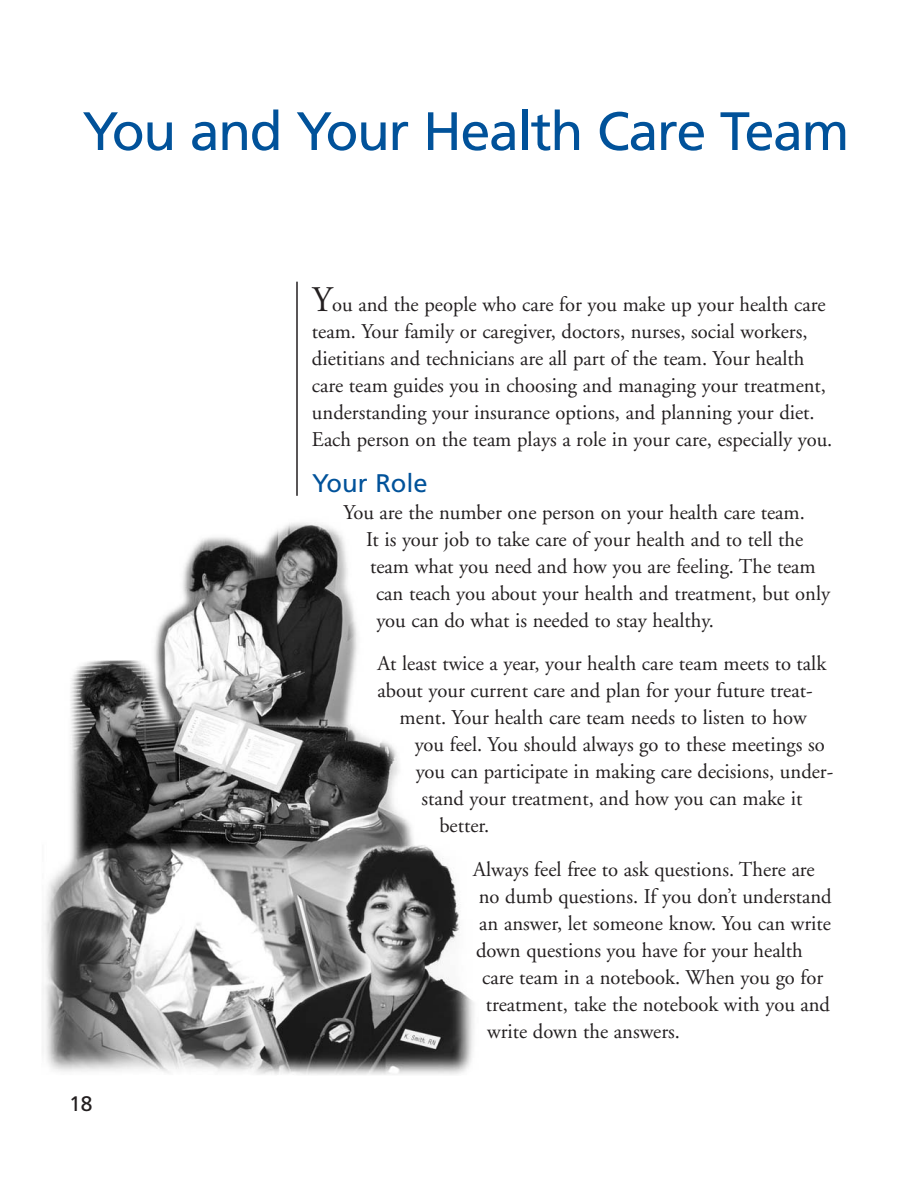
<style>
.page{position:relative;width:918px;height:1188px;background:#fff}
.page>*{position:absolute;margin:0;border:0;box-sizing:border-box;transform-origin:0 0}
.t1{font:54px "Frutiger";letter-spacing:-.03em;color:#01529a}
.t2{font:25.5px "Frutiger";color:#01529a}
.t3{font:21px/27px "Adobe Garamond";color:#231f20}
.t4{font:21px "Frutiger";color:#231f20}
.s1{font-size:36px}
</style>
<div class="page">
<img style="left:43px;top:522px;width:431px;height:553px">
<hr style="left:296px;top:282px;width:2px;height:214px;background:#231f20">
<h2 class="t1" style="left:82px;top:110px;width:768px">You and Your Health Care Team</h2>
<p class="t4" style="left:69px;top:1095px;width:25px">18</p>
<p class="t3" style="left:312px;top:293px;width:522px"><span class="s1">Y</span>ou and the people who care for you make up your health care team. Your family or caregiver, doctors, nurses, social workers, dietitians and technicians are all part of the team. Your health care team guides you in choosing and managing your treatment, understanding your insurance options, and planning your diet.<br>Each person on the team plays a role in your care, especially you.</p>
<h3 class="t2" style="left:312px;top:473px;width:117px">Your Role</h3>
<p class="t3" style="left:344px;top:501px;width:463px">You are the number one person on your health care team.</p>
<p class="t3" style="left:366px;top:528px;width:439px">It is your job to take care of your health and to tell the</p>
<p class="t3" style="left:370px;top:555px;width:447px">team what you need and how you are feeling. The team</p>
<p class="t3" style="left:376px;top:582px;width:456px">can teach you about your health and treatment, but only</p>
<p class="t3" style="left:376px;top:609px;width:339px">you can do what is needed to stay healthy.</p>
<p class="t3" style="left:378px;top:652px;width:450px">At least twice a year, your health care team meets to talk</p>
<p class="t3" style="left:377px;top:679px;width:437px">about your current care and plan for your future treat-</p>
<p class="t3" style="left:400px;top:706px;width:408px">ment. Your health care team needs to listen to how</p>
<p class="t3" style="left:415px;top:733px;width:412px">you feel. You should always go to these meetings so</p>
<p class="t3" style="left:416px;top:760px;width:419px">you can participate in making care decisions, under-</p>
<p class="t3" style="left:421px;top:787px;width:382px">stand your treatment, and how you can make it</p>
<p class="t3" style="left:439px;top:814px;width:51px">better.</p>
<p class="t3" style="left:473px;top:857px;width:343px">Always feel free to ask questions. There are</p>
<p class="t3" style="left:479px;top:884px;width:354px">no dumb questions. If you don’t understand</p>
<p class="t3" style="left:479px;top:911px;width:353px">an answer, let someone know. You can write</p>
<p class="t3" style="left:476px;top:938px;width:328px">down questions you have for your health</p>
<p class="t3" style="left:482px;top:965px;width:343px">care team in a notebook. When you go for</p>
<p class="t3" style="left:486px;top:992px;width:346px">treatment, take the notebook with you and</p>
<p class="t3" style="left:487px;top:1019px;width:194px">write down the answers.</p>
</div>
